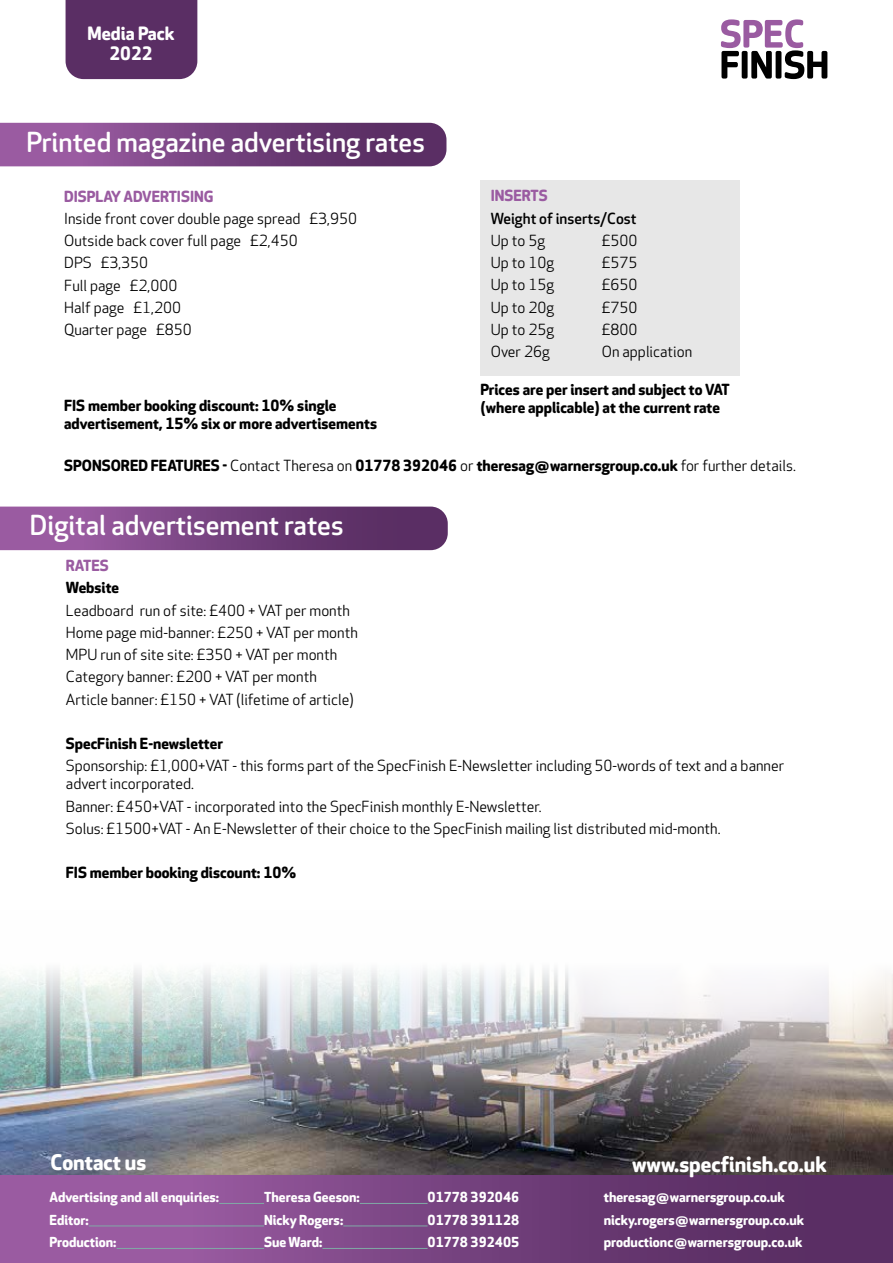
<style>
.page{position:relative;width:893px;height:1263px;background:#fff}
.page>*{position:absolute;margin:0;border:0;box-sizing:border-box;transform-origin:0 0}
.t1{font:500 27px "Apex Rounded";color:#fff}
.t2{font:700 21px "Apex Rounded";color:#fff}
.t3{font:700 18px/19.5px "Apex Rounded";color:#fff;text-align:center}
.t4{font:15px/22.2px "Apex Rounded";color:#000}
.t5{font:700 15px/18px "Apex Rounded";color:#000}
.t6{font:700 15px "Apex Rounded";color:#9a5ba1}
.t7{font:500 15px "Apex Rounded";color:#000}
.t8{font:700 13.5px/22.5px "Apex Rounded";color:#fff}
.s1{font-weight:400}
</style>
<div class="page">
<div style="left:480px;top:180px;width:260px;height:195px;background:#e7e7e7"></div>
<img style="left:0;top:969px;width:893px;height:207px">
<div style="left:0;top:1176px;width:893px;height:87px;background:linear-gradient(to right,#a362aa,#50275b)"></div>
<div style="left:66px;top:0;width:131px;height:79px;background:#5a2e64"></div>
<svg style="left:721px;top:19px;width:106px;height:60px"></svg>
<svg style="left:0;top:123px;width:446px;height:43px;background:#784481"></svg>
<svg style="left:0;top:507px;width:448px;height:43px;background:#784481"></svg>
<hr style="left:219px;top:1203px;width:45px;height:1px;background:#80aaa6">
<hr style="left:360px;top:1203px;width:68px;height:1px;background:#80aaa6">
<hr style="left:89px;top:1225px;width:175px;height:1px;background:#80aaa6">
<hr style="left:343px;top:1225px;width:85px;height:1px;background:#80aaa6">
<hr style="left:117px;top:1248px;width:147px;height:1px;background:#80aaa6">
<hr style="left:322px;top:1248px;width:106px;height:1px;background:#80aaa6">
<p class="t3" style="left:87px;top:24px;width:89px">Media Pack<br>2022</p>
<h1 class="t1" style="left:27px;top:127px;width:400px">Printed magazine advertising rates</h1>
<p class="t6" style="left:64px;top:187px;width:151px">DISPLAY ADVERTISING</p>
<p class="t4" style="left:64px;top:208px;width:294px">Inside front cover double page spread £3,950<br>Outside back cover full page £2,450<br>DPS £3,350<br>Full page £2,000<br>Half page £1,200<br>Quarter page £850</p>
<p class="t5" style="left:64px;top:397px;width:314px">FIS member booking discount: 10% single advertisement, 15% six or more advertisements</p>
<p class="t6" style="left:491px;top:187px;width:58px">INSERTS</p>
<p class="t7" style="left:491px;top:210px;width:147px">Weight of inserts/Cost</p>
<p class="t4" style="left:491px;top:230px;width:56px">Up to 5g</p>
<p class="t4" style="left:602px;top:230px;width:37px">£500</p>
<p class="t4" style="left:491px;top:252px;width:65px">Up to 10g</p>
<p class="t4" style="left:602px;top:252px;width:37px">£575</p>
<p class="t4" style="left:491px;top:274px;width:65px">Up to 15g</p>
<p class="t4" style="left:602px;top:274px;width:37px">£650</p>
<p class="t4" style="left:491px;top:297px;width:65px">Up to 20g</p>
<p class="t4" style="left:602px;top:297px;width:37px">£750</p>
<p class="t4" style="left:491px;top:319px;width:65px">Up to 25g</p>
<p class="t4" style="left:602px;top:319px;width:37px">£800</p>
<p class="t4" style="left:491px;top:341px;width:60px">Over 26g</p>
<p class="t4" style="left:602px;top:341px;width:92px">On application</p>
<p class="t5" style="left:480px;top:380px;width:251px">Prices are per insert and subject to VAT (where applicable) at the current rate</p>
<p class="t5" style="left:64px;top:456px;width:733px">SPONSORED FEATURES - <span class="s1">Contact Theresa on</span> 01778 392046 <span class="s1">or</span> theresag@warnersgroup.co.uk <span class="s1">for further details.</span></p>
<h1 class="t1" style="left:30px;top:510px;width:315px">Digital advertisement rates</h1>
<p class="t6" style="left:66px;top:557px;width:44px">RATES</p>
<p class="t5" style="left:66px;top:579px;width:55px">Website</p>
<p class="t4" style="left:66px;top:600px;width:293px">Leadboard run of site: £400 + VAT per month Home page mid-banner: £250 + VAT per month MPU run of site site: £350 + VAT per month Category banner: £200 + VAT per month Article banner: £150 + VAT (lifetime of article)</p>
<p class="t5" style="left:66px;top:735px;width:159px">SpecFinish E-newsletter</p>
<p class="t4" style="left:66px;top:757px;width:720px;line-height:18px">Sponsorship: £1,000+VAT - this forms part of the SpecFinish E-Newsletter including 50-words of text and a banner advert incorporated.</p>
<p class="t4" style="left:66px;top:796px;width:656px">Banner: £450+VAT - incorporated into the SpecFinish monthly E-Newsletter.<br>Solus: £1500+VAT - An E-Newsletter of their choice to the SpecFinish mailing list distributed mid-month.</p>
<p class="t5" style="left:66px;top:864px;width:232px">FIS member booking discount: 10%</p>
<h2 class="t2" style="left:51px;top:1150px;width:97px">Contact us</h2>
<h2 class="t2" style="left:632px;top:1151px;width:196px">www.specfinish.co.uk</h2>
<p class="t8" style="left:50px;top:1186px;width:171px">Advertising and all enquiries:</p>
<p class="t8" style="left:264px;top:1186px;width:97px">Theresa Geeson:</p>
<p class="t8" style="left:428px;top:1186px;width:93px">01778 392046</p>
<p class="t8" style="left:50px;top:1209px;width:41px">Editor:</p>
<p class="t8" style="left:264px;top:1209px;width:81px">Nicky Rogers:</p>
<p class="t8" style="left:428px;top:1209px;width:93px">01778 391128</p>
<p class="t8" style="left:50px;top:1231px;width:69px">Production:</p>
<p class="t8" style="left:264px;top:1231px;width:60px">Sue Ward:</p>
<p class="t8" style="left:428px;top:1231px;width:93px">01778 392405</p>
<p class="t8" style="left:604px;top:1186px;width:202px">theresag@warnersgroup.co.uk nicky.rogers@warnersgroup.co.uk productionc@warnersgroup.co.uk</p>
</div>
